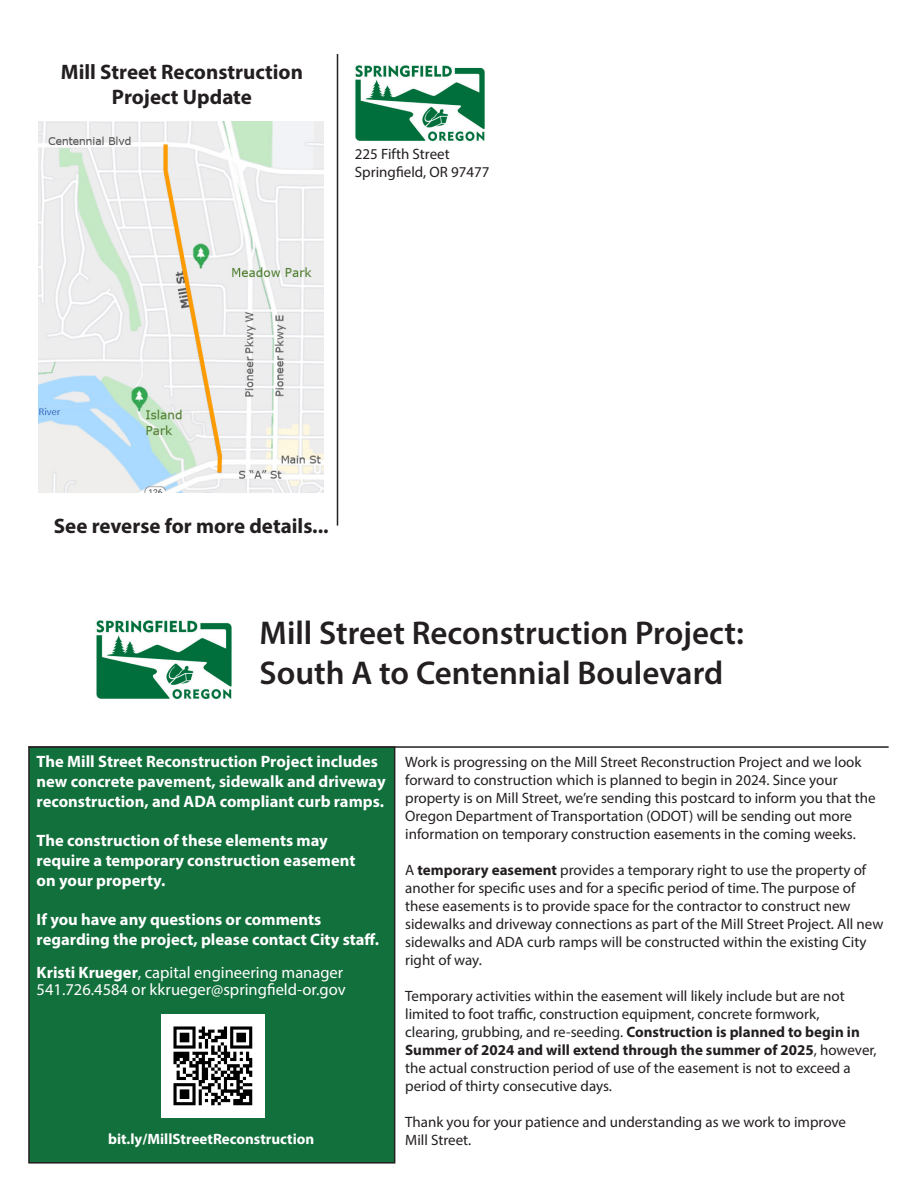
<style>
.page{position:relative;width:918px;height:1188px;background:#fff}
.page>*{position:absolute;margin:0;border:0;box-sizing:border-box;transform-origin:0 0}
.t1{font:600 33px "Myriad Pro";color:#231f20}
.t2{font:700 21px "Myriad Pro";color:#231f20}
.t3{font:700 16.5px/19.8px "Myriad Pro";color:#fff}
.t4{font:16.5px "Myriad Pro";color:#fff}
.t5{font:15px/18px "Myriad Pro";color:#231f20}
.t6{font:700 15px "Myriad Pro";color:#231f20}
.t7{font:700 15px "Myriad Pro";color:#fff}
.s1{font-weight:700}
.s2{font-weight:400}
</style>
<div class="page">
<hr style="left:337px;top:54px;width:1px;height:472px;background:#231f20">
<img style="left:355px;top:65px;width:130px;height:76px">
<img style="left:38px;top:122px;width:286px;height:370px">
<hr style="left:28px;top:746px;width:861px;height:2px;background:#231f20">
<div style="left:29px;top:747px;width:366px;height:416px;background:#12703c"></div>
<div style="left:28px;top:746px;width:367px;height:418px;border:2px solid #231f20"></div>
<img style="left:162px;top:1014px;width:103px;height:103px">
<img style="left:96px;top:620px;width:136px;height:79px">
<p class="t2" style="left:61px;top:58px;width:244px">Mill Street Reconstruction</p>
<p class="t2" style="left:112px;top:83px;width:141px">Project Update</p>
<p class="t5" style="left:355px;top:145px;width:96px">225 Fifth Street</p>
<p class="t5" style="left:355px;top:163px;width:136px">Springfield, OR 97477</p>
<p class="t2" style="left:54px;top:512px;width:276px">See reverse for more details...</p>
<p class="t1" style="left:259px;top:612px;width:486px">Mill Street Reconstruction Project:</p>
<p class="t1" style="left:259px;top:652px;width:465px">South A to Centennial Boulevard</p>
<p class="t3" style="left:37px;top:751px;width:351px">The Mill Street Reconstruction Project includes new concrete pavement, sidewalk and driveway reconstruction, and ADA compliant curb ramps.</p>
<p class="t3" style="left:37px;top:830px;width:293px">The construction of these elements may</p>
<p class="t3" style="left:37px;top:850px;width:320px">require a temporary construction easement</p>
<p class="t3" style="left:37px;top:870px;width:130px">on your property.</p>
<p class="t3" style="left:37px;top:909px;width:286px">If you have any questions or comments</p>
<p class="t3" style="left:37px;top:929px;width:344px">regarding the project, please contact City staff.</p>
<p class="t4" style="left:37px;top:963px;width:308px"><span class="s1">Kristi Krueger</span>, capital engineering manager</p>
<p class="t4" style="left:37px;top:979px;width:311px">541.726.4584 or kkrueger@springfield-or.gov</p>
<p class="t7" style="left:108px;top:1129px;width:208px">bit.ly/MillStreetReconstruction</p>
<p class="t5" style="left:405px;top:752px;width:458px">Work is progressing on the Mill Street Reconstruction Project and we look</p>
<p class="t5" style="left:405px;top:770px;width:472px">forward to construction which is planned to begin in 2024. Since your property is on Mill Street, we’re sending this postcard to inform you that the Oregon Department of Transportation (ODOT) will be sending out more information on temporary construction easements in the coming weeks.</p>
<p class="t5" style="left:405px;top:860px;width:463px">A <span class="s1">temporary easement</span> provides a temporary right to use the property of</p>
<p class="t5" style="left:405px;top:878px;width:480px">another for specific uses and for a specific period of time. The purpose of these easements is to provide space for the contractor to construct new sidewalks and driveway connections as part of the Mill Street Project. All new sidewalks and ADA curb ramps will be constructed within the existing City right of way.</p>
<p class="t5" style="left:405px;top:986px;width:441px">Temporary activities within the easement will likely include but are not</p>
<p class="t5" style="left:405px;top:1004px;width:416px">limited to foot traffic, construction equipment, concrete formwork,</p>
<p class="t5" style="left:405px;top:1022px;width:456px">clearing, grubbing, and re-seeding. <span class="s1">Construction is planned to begin in</span></p>
<p class="t6" style="left:405px;top:1040px;width:473px">Summer of 2024 and will extend through the summer of 2025<span class="s2">, however,</span></p>
<p class="t5" style="left:405px;top:1058px;width:447px">the actual construction period of use of the easement is not to exceed a</p>
<p class="t5" style="left:405px;top:1076px;width:208px">period of thirty consecutive days.</p>
<p class="t5" style="left:405px;top:1112px;width:442px">Thank you for your patience and understanding as we work to improve</p>
<p class="t5" style="left:405px;top:1130px;width:68px">Mill Street.</p>
</div>
